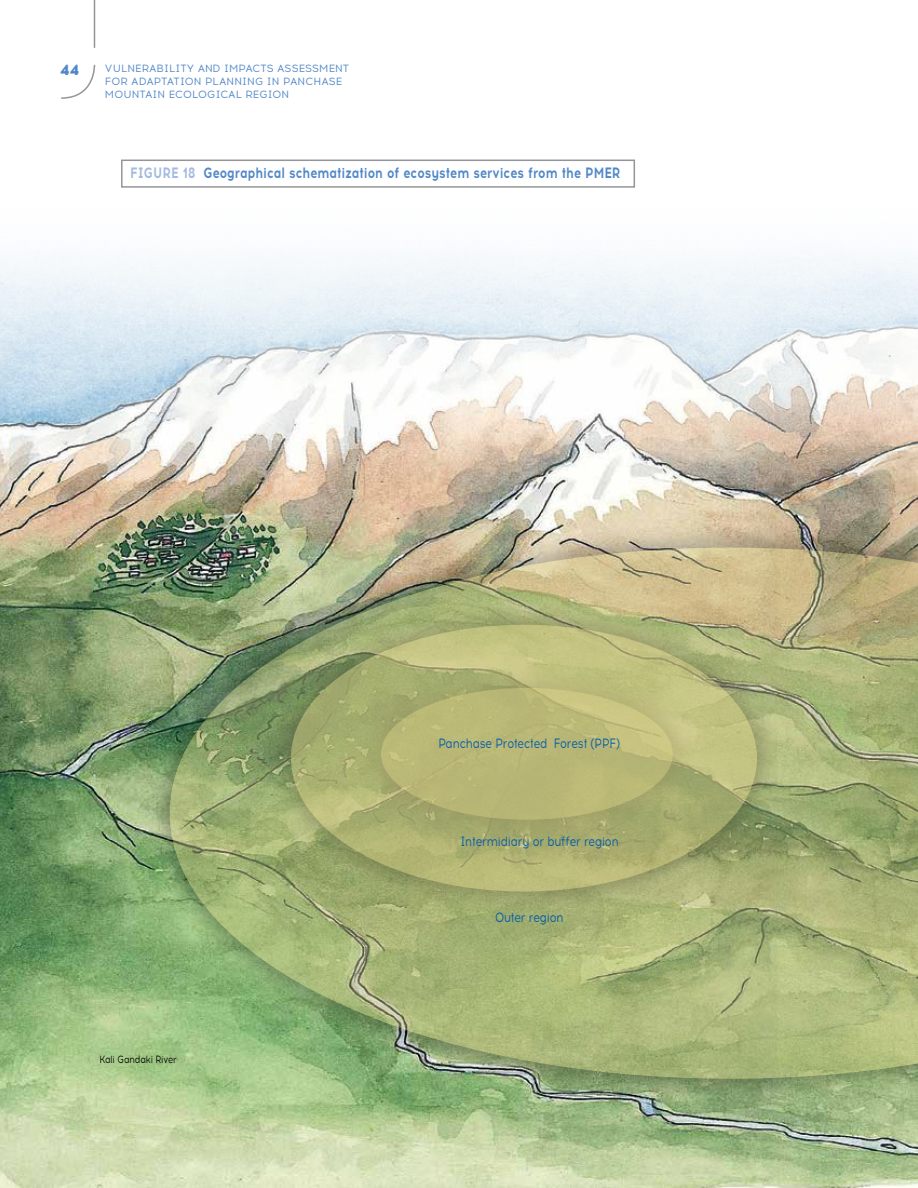
<style>
.page{position:relative;width:918px;height:1188px;background:#fff}
.page>*{position:absolute;margin:0;border:0;box-sizing:border-box;transform-origin:0 0}
.t1{font:700 15px "Acrom";color:#5087c7;scale:.8 1}
.t2{font:800 15px "Acrom";color:#5087c7}
.t3{font:13.5px "Acrom";letter-spacing:-.01em;color:#005baa;scale:.8 1}
.t4{font:10.5px/12.6px "Acrom";letter-spacing:.01em;color:#5087c7}
.t5{font:10.5px "Acrom";letter-spacing:-.01em;color:#000;scale:.8 1}
.s1{color:#a2b9e0}
</style>
<div class="page">
<svg style="left:61px;top:64px;width:35px;height:35px"></svg>
<hr style="left:94px;top:0;width:1px;height:48px;background:#939598">
<img style="left:0;top:255px;width:918px;height:933px">
<div style="left:144px;top:522px;width:774px;height:582px;background:#000;opacity:.75"></div>
<img style="left:170px;top:548px;width:748px;height:531px">
<div style="left:121px;top:160px;width:514px;height:28px;border:2px solid #939598"></div>
<h1 class="t2" style="left:60px;top:59px;width:20px">44</h1>
<p class="t4" style="left:105px;top:63px;width:246px">VULNERABILITY AND I MPACTS ASSESSMENT<br>FOR ADAPTATION PLANNING IN PANCHASE<br>MOUNTAIN ECOLOGICAL REGION</p>
<h1 class="t1" style="left:130px;top:162px;width:614px"><span class="s1">Figure 18</span> Geographical schematization of ecosystem services from the PMER</h1>
<p class="t3" style="left:438px;top:735px;width:229px">PANCHASE PROTECTED FOREST (PPF)</p>
<p class="t3" style="left:461px;top:833px;width:199px">INTERMIDIARY OR BUFFER REGION</p>
<p class="t5" style="left:99px;top:1053px;width:98px">KALI GANDAKI RIVER</p>
<p class="t3" style="left:495px;top:908px;width:87px">OUTER REGION</p>
</div>
